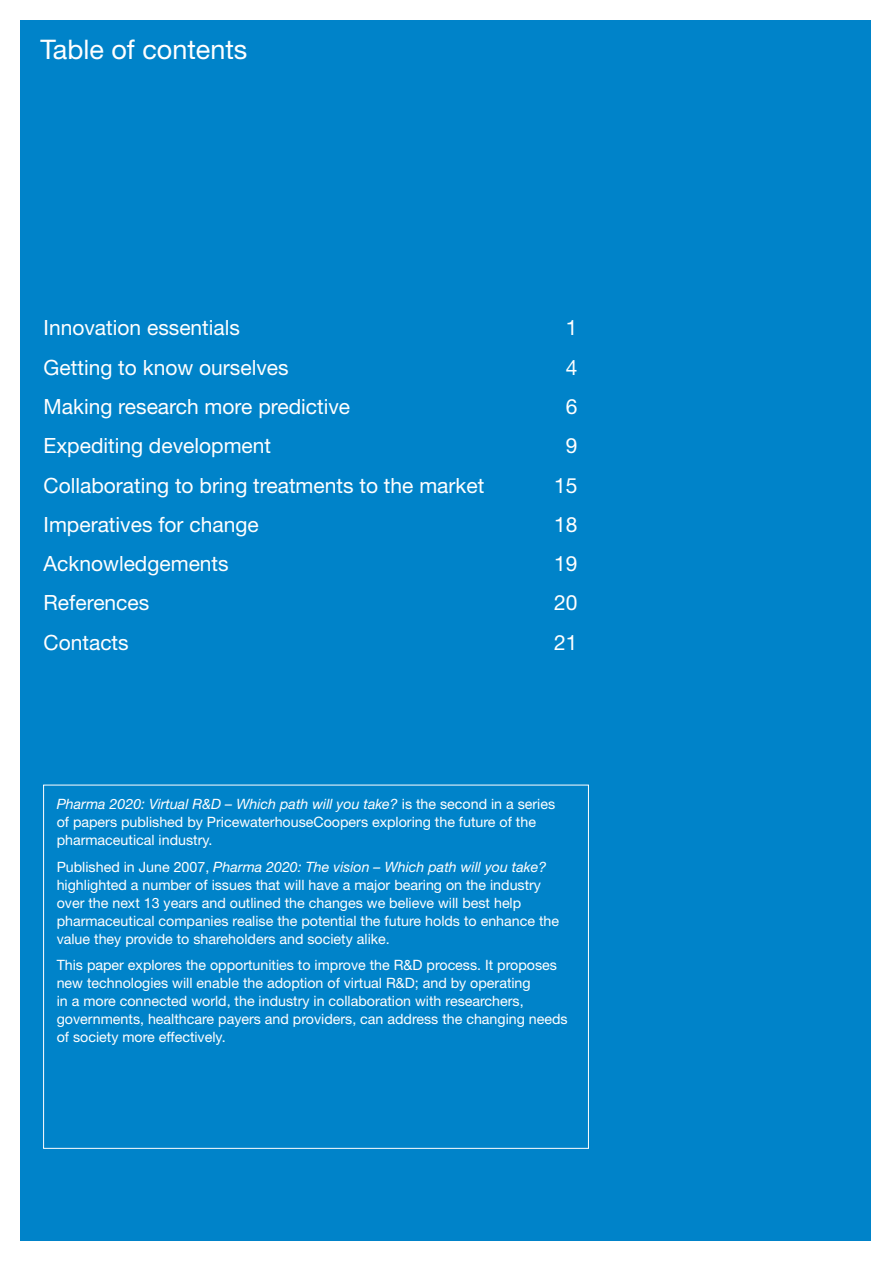
<style>
.page{position:relative;width:893px;height:1263px;background:#fff}
.page>*{position:absolute;margin:0;border:0;box-sizing:border-box;transform-origin:0 0}
.t1{font:27px "Times New Roman";color:#fff}
.t2{font:27px "Helvetica Neue";color:#fff}
.t3{font:21px "Helvetica Neue";color:#fff}
.t4{font:14.25px/18px "Helvetica Neue";color:#fff}
.s1{font-style:italic}
</style>
<div class="page">
<div style="left:20px;top:20px;width:851px;height:1221px;background:#0083c9"></div>
<h1 class="t2" style="left:53px;top:34px;width:16px">a</h1>
<h1 class="t2" style="left:127px;top:34px;width:122px">f contents</h1>
<h1 class="t1" style="left:43px;top:34px;width:187px">Table of contents</h1>
<h2 class="t3" style="left:44px;top:315px;width:198px">Innovation essentials</h2>
<h2 class="t3" style="left:566px;top:315px;width:13px">1</h2>
<h2 class="t3" style="left:44px;top:355px;width:247px">Getting to know ourselves</h2>
<h2 class="t3" style="left:566px;top:355px;width:13px">4</h2>
<h2 class="t3" style="left:44px;top:394px;width:308px">Making research more predictive</h2>
<h2 class="t3" style="left:566px;top:394px;width:13px">6</h2>
<h2 class="t3" style="left:44px;top:433px;width:229px">Expediting development</h2>
<h2 class="t3" style="left:566px;top:433px;width:13px">9</h2>
<h2 class="t3" style="left:44px;top:472px;width:442px">Collaborating to bring treatments to the market</h2>
<h2 class="t3" style="left:554px;top:472px;width:25px">15</h2>
<h2 class="t3" style="left:44px;top:512px;width:217px">Imperatives for change</h2>
<h2 class="t3" style="left:554px;top:512px;width:25px">18</h2>
<h2 class="t3" style="left:44px;top:551px;width:187px">Acknowledgements</h2>
<h2 class="t3" style="left:554px;top:551px;width:25px">19</h2>
<h2 class="t3" style="left:44px;top:590px;width:107px">References</h2>
<h2 class="t3" style="left:554px;top:590px;width:25px">20</h2>
<h2 class="t3" style="left:44px;top:630px;width:87px">Contacts</h2>
<h2 class="t3" style="left:554px;top:630px;width:25px">21</h2>
<p class="t4" style="left:57px;top:795px;width:500px"><span class="s1">Pharma 2020: Virtual R&amp;D – Which path will you take?</span> is the second in a series of papers published by PricewaterhouseCoopers exploring the future of the pharmaceutical industry.</p>
<p class="t4" style="left:57px;top:858px;width:504px">Published in June 2007, <span class="s1">Pharma 2020: The vision – Which path will you take? </span>highlighted a number of issues that will have a major bearing on the industry over the next 13 years and outlined the changes we believe will best help pharmaceutical companies realise the potential the future holds to enhance the value they provide to shareholders and society alike.</p>
<p class="t4" style="left:57px;top:956px;width:513px">This paper explores the opportunities to improve the R&amp;D process. It proposes new technologies will enable the adoption of virtual R&amp;D; and by operating<br>in a more connected world, the industry in collaboration with researchers, governments, healthcare payers and providers, can address the changing needs of society more effectively.</p>
</div>
